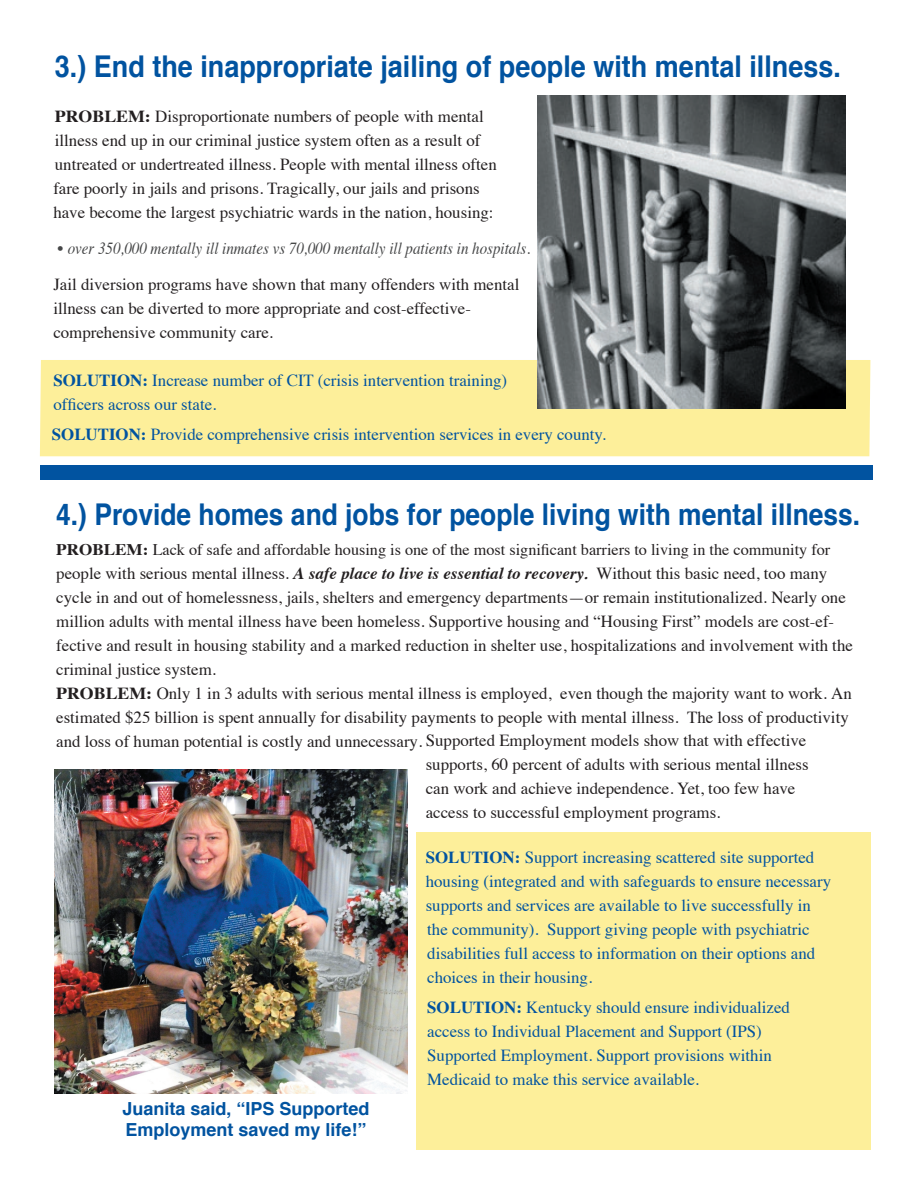
<style>
.page{position:relative;width:918px;height:1188px;background:#fff}
.page>*{position:absolute;margin:0;border:0;box-sizing:border-box;transform-origin:0 0}
.t1{font:700 30px "Helvetica";color:#0153a0;scale:.9 1}
.t2{font:700 30px "Helvetica";color:#0153a0;scale:.88 1}
.t3{font:700 18px/21.6px "Helvetica";color:#0153a0}
.t4{font:16.8px/24px "Times";color:#231f20}
.t5{font:16.8px/24px "Times";color:#0153a0}
.t6{font:italic 16.8px/36px "Times";color:#454647;scale:.89 1}
.t7{font:16.2px "Times";color:#231f20}
.s1{font-weight:700}
.s2{font-style:normal}
.s3{font-style:normal;color:#231f20}
.s4{font-weight:700;font-style:italic}
</style>
<div class="page">
<div style="left:40px;top:360px;width:830px;height:96px;background:#fdef9a"></div>
<img style="left:537px;top:96px;width:308px;height:312px">
<div style="left:40px;top:465px;width:833px;height:15px;background:#0153a0"></div>
<div style="left:416px;top:832px;width:455px;height:318px;background:#fdef9a"></div>
<img style="left:54px;top:769px;width:353px;height:324px">
<h1 class="t1" style="left:55px;top:42px;width:875px">3.) End the inappropriate jailing of people with mental illness.</h1>
<p class="t4" style="left:53px;top:103px;width:445px"><span class="s1">PROBLEM:</span> Disproportionate numbers of people with mental illness end up in our criminal justice system often as a result of untreated or undertreated illness. People with mental illness often fare poorly in jails and prisons. Tragically, our jails and prisons have become the largest psychiatric wards in the nation, housing:</p>
<p class="t6" style="left:53px;top:229px;width:537px"><span class="s2">•</span> over 350,000 mentally ill inmates vs 70,000 mentally ill patients in hospitals.<br><span class="s3">Jail diversion programs have shown that many offenders with mental</span></p>
<p class="t4" style="left:53px;top:295px;width:419px">illness can be diverted to more appropriate and cost-effective&shy;comprehensive community care.</p>
<p class="t5" style="left:53px;top:367px;width:455px"><span class="s1">SOLUTION:</span> Increase number of CIT (crisis intervention training) officers across our state.</p>
<p class="t5" style="left:52px;top:421px;width:556px"><span class="s1">SOLUTION:</span> Provide comprehensive crisis intervention services in every county.</p>
<h1 class="t2" style="left:56px;top:490px;width:915px">4.) Provide homes and jobs for people living with mental illness.</h1>
<p class="t7" style="left:56px;top:534px;width:775px"><span class="s1">PROBLEM:</span> Lack of safe and affordable housing is one of the most significant barriers to living in the community for</p>
<p class="t4" style="left:56px;top:560px;width:798px">people with serious mental illness. <span class="s4">A safe place to live is essential to recovery.</span> Without this basic need, too many cycle in and out of homelessness, jails, shelters and emergency departments—or remain institutionalized. Nearly one million adults with mental illness have been homeless. Supportive housing and “Housing First” models are cost-ef&shy;fective and result in housing stability and a marked reduction in shelter use, hospitalizations and involvement with the criminal justice system.<br><span class="s1">PROBLEM:</span> Only 1 in 3 adults with serious mental illness is employed, even though the majority want to work. An estimated $25 billion is spent annually for disability payments to people with mental illness. The loss of productivity and loss of human potential is costly and unnecessary. Supported Employment models show that with effective</p>
<p class="t3" style="left:122px;top:1098px;width:249px">Juanita said, “IPS Supported<br>Employment saved my life!”</p>
<p class="t4" style="left:426px;top:751px;width:384px">supports, 60 percent of adults with serious mental illness can work and achieve independence. Yet, too few have access to successful employment programs.</p>
<p class="t5" style="left:426px;top:844px;width:407px"><span class="s1">SOLUTION:</span> Support increasing scattered site supported housing (integrated and with safeguards to ensure necessary supports and services are available to live successfully in the community). Support giving people with psychiatric disabilities full access to information on their options and choices in their housing.</p>
<p class="t5" style="left:427px;top:994px;width:364px"><span class="s1">SOLUTION:</span> Kentucky should ensure individualized access to Individual Placement and Support (IPS)<br>Supported Employment. Support provisions within Medicaid to make this service available.</p>
</div>
